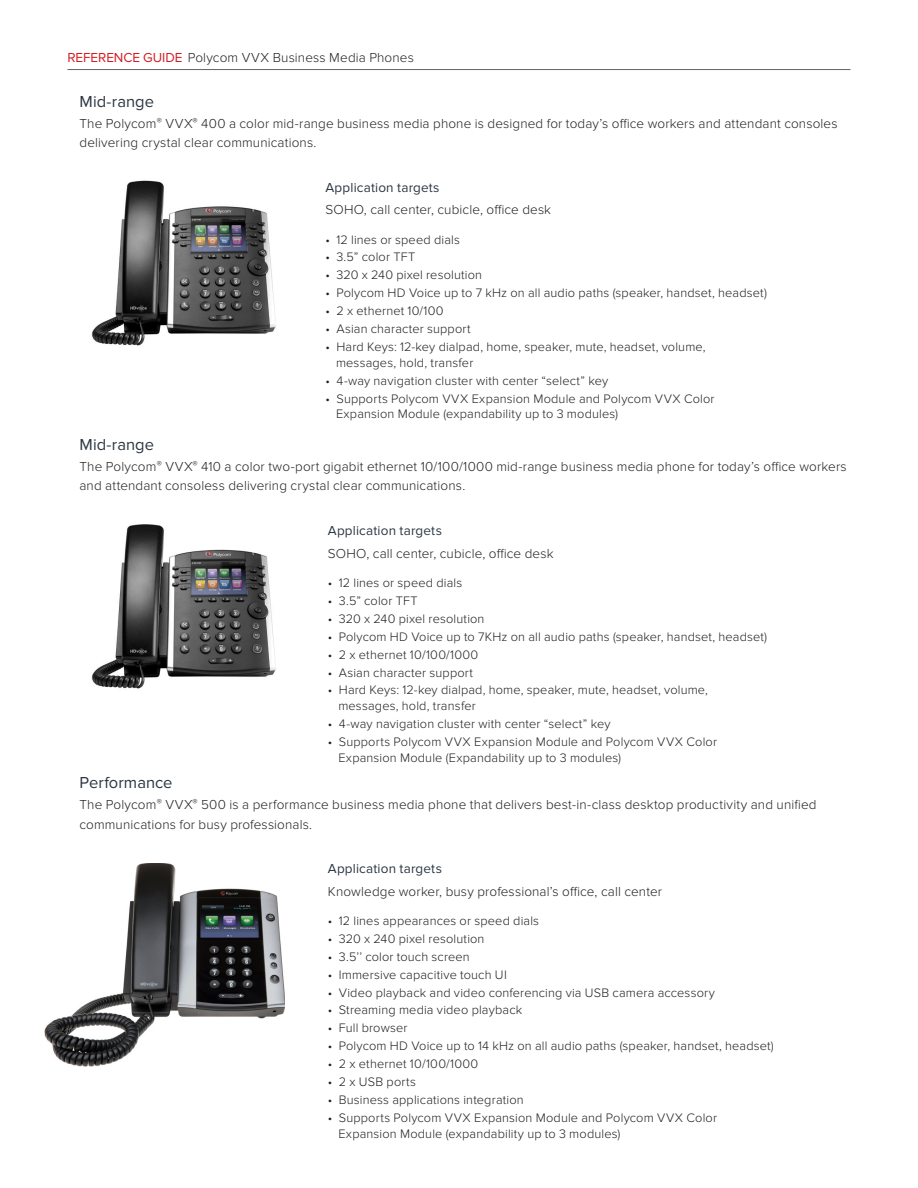
<style>
.page{position:relative;width:918px;height:1188px;background:#fff}
.page>*{position:absolute;margin:0;border:0;box-sizing:border-box;transform-origin:0 0}
.DS_-_Subhead_Level_1{font:16.5px "Proxima Nova";letter-spacing:.005em;color:#2c3742}
.Body_Copy_Text{font:300 13.5px/19.5px "Proxima Nova";letter-spacing:.01em;color:#231f20}
.DS_-_Subhead_Level_2{font:13.5px "Proxima Nova";letter-spacing:.015em;color:#2c3742}
.t1{font:300 12.75px/15.8px "Proxima Nova";letter-spacing:.01em;color:#231f20}
.s1{font-weight:400;color:#d41b21}
</style>
<div class="page">
<hr style="left:68px;top:69px;width:782px;height:1px;background:#636366">
<img style="left:91px;top:180px;width:185px;height:166px">
<img style="left:91px;top:525px;width:185px;height:164px">
<img style="left:45px;top:863px;width:240px;height:203px">
<p class="Body_Copy_Text" style="left:68px;top:48px;width:348px"><span class="s1">REFERENCE GUIDE</span> Polycom VVX Business Media Phones</p>
<p class="DS_-_Subhead_Level_1" style="left:80px;top:92px;width:76px">Mid-range</p>
<p class="Body_Copy_Text" style="left:80px;top:114px;width:760px">The Polycom<sup>®</sup> VVX<sup>®</sup> 400 a color mid-range business media phone is designed for today’s office workers and attendant consoles delivering crystal clear communications.</p>
<p class="DS_-_Subhead_Level_2" style="left:326px;top:180px;width:116px">Application targets</p>
<p class="Body_Copy_Text" style="left:326px;top:200px;width:227px">SOHO, call center, cubicle, office desk</p>
<p class="t1" style="left:326px;top:232px;width:136px">• 12 lines or speed dials</p>
<p class="t1" style="left:326px;top:249px;width:91px">• 3.5” color TFT</p>
<p class="t1" style="left:326px;top:267px;width:158px">• 320 x 240 pixel resolution</p>
<p class="t1" style="left:326px;top:285px;width:443px">• Polycom HD Voice up to 7 kHz on all audio paths (speaker, handset, headset)</p>
<p class="t1" style="left:326px;top:303px;width:120px">• 2 x ethernet 10/100</p>
<p class="t1" style="left:326px;top:321px;width:147px">• Asian character support</p>
<p class="t1" style="left:336px;top:339px;width:371px;text-indent:-10px">• Hard Keys: 12-key dialpad, home, speaker, mute, headset, volume, messages, hold, transfer</p>
<p class="t1" style="left:326px;top:373px;width:284px">• 4-way navigation cluster with center “select” key</p>
<p class="t1" style="left:336px;top:391px;width:380px;text-indent:-10px">• Supports Polycom VVX Expansion Module and Polycom VVX Color<br>Expansion Module (expandability up to 3 modules)</p>
<p class="DS_-_Subhead_Level_1" style="left:80px;top:435px;width:76px">Mid-range</p>
<p class="Body_Copy_Text" style="left:80px;top:457px;width:769px">The Polycom<sup>®</sup> VVX<sup>®</sup> 410 a color two-port gigabit ethernet 10/100/1000 mid-range business media phone for today’s office workers and attendant consoless delivering crystal clear communications.</p>
<p class="DS_-_Subhead_Level_2" style="left:328px;top:523px;width:116px">Application targets</p>
<p class="Body_Copy_Text" style="left:328px;top:544px;width:227px">SOHO, call center, cubicle, office desk</p>
<p class="t1" style="left:328px;top:575px;width:136px">• 12 lines or speed dials</p>
<p class="t1" style="left:328px;top:593px;width:91px">• 3.5” color TFT</p>
<p class="t1" style="left:328px;top:611px;width:158px">• 320 x 240 pixel resolution</p>
<p class="t1" style="left:328px;top:629px;width:441px">• Polycom HD Voice up to 7KHz on all audio paths (speaker, handset, headset)</p>
<p class="t1" style="left:328px;top:647px;width:152px">• 2 x ethernet 10/100/1000</p>
<p class="t1" style="left:328px;top:665px;width:147px">• Asian character support</p>
<p class="t1" style="left:338px;top:682px;width:371px;text-indent:-10px">• Hard Keys: 12-key dialpad, home, speaker, mute, headset, volume, messages, hold, transfer</p>
<p class="t1" style="left:328px;top:716px;width:284px">• 4-way navigation cluster with center “select” key</p>
<p class="t1" style="left:338px;top:734px;width:380px;text-indent:-10px">• Supports Polycom VVX Expansion Module and Polycom VVX Color<br>Expansion Module (Expandability up to 3 modules)</p>
<p class="DS_-_Subhead_Level_1" style="left:80px;top:774px;width:95px">Performance</p>
<p class="Body_Copy_Text" style="left:80px;top:795px;width:739px">The Polycom<sup>®</sup> VVX<sup>®</sup> 500 is a performance business media phone that delivers best-in-class desktop productivity and unified communications for busy professionals.</p>
<p class="DS_-_Subhead_Level_2" style="left:328px;top:861px;width:116px">Application targets</p>
<p class="Body_Copy_Text" style="left:328px;top:882px;width:336px">Knowledge worker, busy professional’s office, call center</p>
<p class="t1" style="left:328px;top:913px;width:213px">• 12 lines appearances or speed dials</p>
<p class="t1" style="left:328px;top:931px;width:158px">• 320 x 240 pixel resolution</p>
<p class="t1" style="left:328px;top:949px;width:143px">• 3.5’’ color touch screen</p>
<p class="t1" style="left:328px;top:967px;width:180px">• Immersive capacitive touch UI</p>
<p class="t1" style="left:328px;top:985px;width:389px">• Video playback and video conferencing via USB camera accessory</p>
<p class="t1" style="left:328px;top:1002px;width:196px">• Streaming media video playback</p>
<p class="t1" style="left:328px;top:1020px;width:81px">• Full browser</p>
<p class="t1" style="left:328px;top:1038px;width:448px">• Polycom HD Voice up to 14 kHz on all audio paths (speaker, handset, headset)</p>
<p class="t1" style="left:328px;top:1056px;width:152px">• 2 x ethernet 10/100/1000</p>
<p class="t1" style="left:328px;top:1074px;width:90px">• 2 x USB ports</p>
<p class="t1" style="left:328px;top:1092px;width:197px">• Business applications integration</p>
<p class="t1" style="left:338px;top:1110px;width:380px;text-indent:-10px">• Supports Polycom VVX Expansion Module and Polycom VVX Color<br>Expansion Module (expandability up to 3 modules)</p>
</div>
